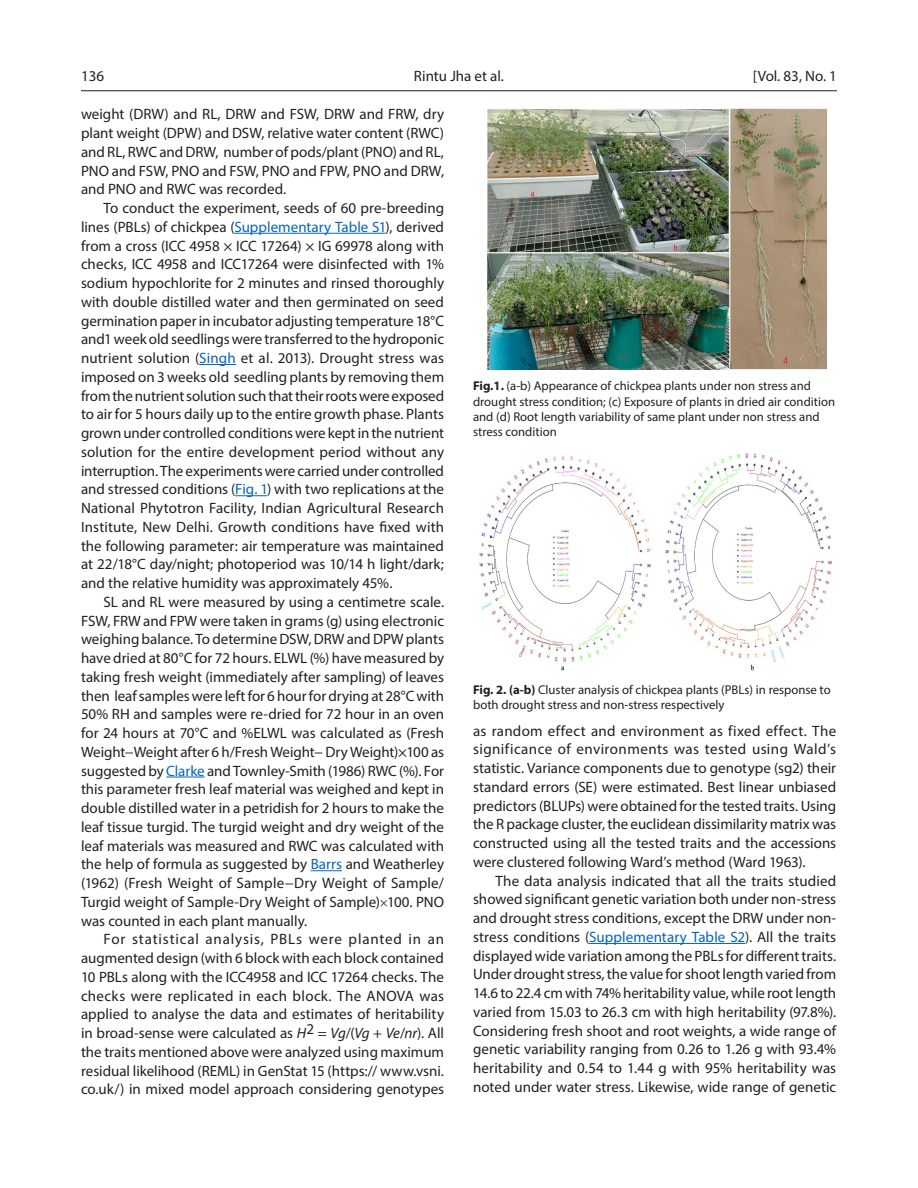
<style>
.page{position:relative;width:918px;height:1188px;background:#fff}
.page>*{position:absolute;margin:0;border:0;box-sizing:border-box;transform-origin:0 0}
.text{font:15px/18.8px "Myriad Pro";color:#231f20;text-align:justify}
.Body_flush{font:15px/18.8px "Myriad Pro";color:#231f20;text-align:justify}
.fig{font:12.75px/15.3px "Myriad Pro";color:#231f20}
.s1{color:#0563c1}
.s2{font-style:italic}
.s3{font-weight:700}
</style>
<div class="page">
<hr style="left:81px;top:90px;width:756px;height:1px;background:#231f20">
<hr style="left:234px;top:233px;width:152px;height:1px;background:#0563c1">
<hr style="left:199px;top:364px;width:37px;height:1px;background:#0563c1">
<hr style="left:235px;top:495px;width:32px;height:1px;background:#0563c1">
<hr style="left:166px;top:777px;width:39px;height:1px;background:#0563c1">
<hr style="left:311px;top:870px;width:31px;height:1px;background:#0563c1">
<hr style="left:589px;top:943px;width:156px;height:1px;background:#0563c1">
<img style="left:487px;top:108px;width:339px;height:261px">
<img style="left:479px;top:453px;width:353px;height:218px">
<p class="text" style="left:81px;top:67px;width:25px">136</p>
<p class="text" style="left:414px;top:67px;width:92px">Rintu Jha et al.</p>
<p class="text" style="left:753px;top:67px;width:86px">[Vol. 83, No. 1</p>
<p class="Body_flush" style="left:81px;top:105px;width:365px">weight (DRW) and RL, DRW and FSW, DRW and FRW, dry plant weight (DPW) and DSW, relative water content (RWC) and RL, RWC and DRW, number of pods/plant (PNO) and RL, PNO and FSW, PNO and FSW, PNO and FPW, PNO and DRW, and PNO and RWC was recorded.</p>
<p class="text" style="left:81px;top:198px;width:365px;text-indent:22px">To conduct the experiment, seeds of 60 pre-breeding lines (PBLs) of chickpea (<span class="s1">Supplementary Table S1</span>), derived from a cross (ICC 4958 × ICC 17264) × IG 69978 along with checks, ICC 4958 and ICC17264 were disinfected with 1% sodium hypochlorite for 2 minutes and rinsed thoroughly with double distilled water and then germinated on seed germination paper in incubator adjusting temperature 18°C and1 week old seedlings were transferred to the hydroponic nutrient solution (<span class="s1">Singh</span> et al. 2013). Drought stress was imposed on 3 weeks old seedling plants by removing them from the nutrient solution such that their roots were exposed to air for 5 hours daily up to the entire growth phase. Plants grown under controlled conditions were kept in the nutrient solution for the entire development period without any interruption. The experiments were carried under controlled and stressed conditions (<span class="s1">Fig. 1</span>) with two replications at the National Phytotron Facility, Indian Agricultural Research Institute, New Delhi. Growth conditions have fixed with the following parameter: air temperature was maintained at 22/18°C day/night; photoperiod was 10/14 h light/dark; and the relative humidity was approximately 45%.</p>
<p class="text" style="left:81px;top:592px;width:365px;text-indent:22px">SL and RL were measured by using a centimetre scale.<br>FSW, FRW and FPW were taken in grams (g) using electronic weighing balance. To determine DSW, DRW and DPW plants have dried at 80°C for 72 hours. ELWL (%) have measured by taking fresh weight (immediately after sampling) of leaves then leaf samples were left for 6 hour for drying at 28°C with 50% RH and samples were re-dried for 72 hour in an oven for 24 hours at 70°C and %ELWL was calculated as (Fresh Weight−Weight after 6 h/Fresh Weight− Dry Weight)×100 as suggested by <span class="s1">Clarke</span> and Townley-Smith (1986) RWC (%). For this parameter fresh leaf material was weighed and kept in double distilled water in a petridish for 2 hours to make the leaf tissue turgid. The turgid weight and dry weight of the leaf materials was measured and RWC was calculated with the help of formula as suggested by <span class="s1">Barrs</span> and Weatherley (1962) (Fresh Weight of Sample−Dry Weight of Sample/ Turgid weight of Sample-Dry Weight of Sample) 100. PNO was counted in each plant manually.</p>
<p class="text" style="left:81px;top:930px;width:365px;text-indent:22px">For statistical analysis, PBLs were planted in an augmented design (with 6 block with each block contained 10 PBLs along with the ICC4958 and ICC 17264 checks. The checks were replicated in each block. The ANOVA was applied to analyse the data and estimates of heritability in broad-sense were calculated as <span class="s2">H</span>2 = <span class="s2">Vg</span>/(<span class="s2">Vg</span> + <span class="s2">Ve</span>/<span class="s2">nr</span>). All the traits mentioned above were analyzed using maximum residual likelihood (REML) in GenStat 15 (https:// www.vsni. co.uk/) in mixed model approach considering genotypes</p>
<p class="fig" style="left:473px;top:378px;width:364px"><span class="s3">Fig.1.</span> (a-b) Appearance of chickpea plants under non stress and drought stress condition; (c) Exposure of plants in dried air condition and (d) Root length variability of same plant under non stress and stress condition</p>
<p class="fig" style="left:473px;top:682px;width:359px"><span class="s3">Fig. 2. (a-b)</span> Cluster analysis of chickpea plants (PBLs) in response to both drought stress and non-stress respectively</p>
<p class="text" style="left:473px;top:721px;width:365px">as random effect and environment as fixed effect. The significance of environments was tested using Wald’s statistic. Variance components due to genotype (sg2) their standard errors (SE) were estimated. Best linear unbiased predictors (BLUPs) were obtained for the tested traits. Using the R package cluster, the euclidean dissimilarity matrix was constructed using all the tested traits and the accessions were clustered following Ward’s method (Ward 1963).</p>
<p class="text" style="left:473px;top:871px;width:365px;text-indent:22px">The data analysis indicated that all the traits studied showed significant genetic variation both under non-stress and drought stress conditions, except the DRW under non&shy;stress conditions (<span class="s1">Supplementary Table S2</span>). All the traits displayed wide variation among the PBLs for different traits.<br>Under drought stress, the value for shoot length varied from 14.6 to 22.4 cm with 74% heritability value, while root length varied from 15.03 to 26.3 cm with high heritability (97.8%).<br>Considering fresh shoot and root weights, a wide range of genetic variability ranging from 0.26 to 1.26 g with 93.4% heritability and 0.54 to 1.44 g with 95% heritability was noted under water stress. Likewise, wide range of genetic</p>
</div>
